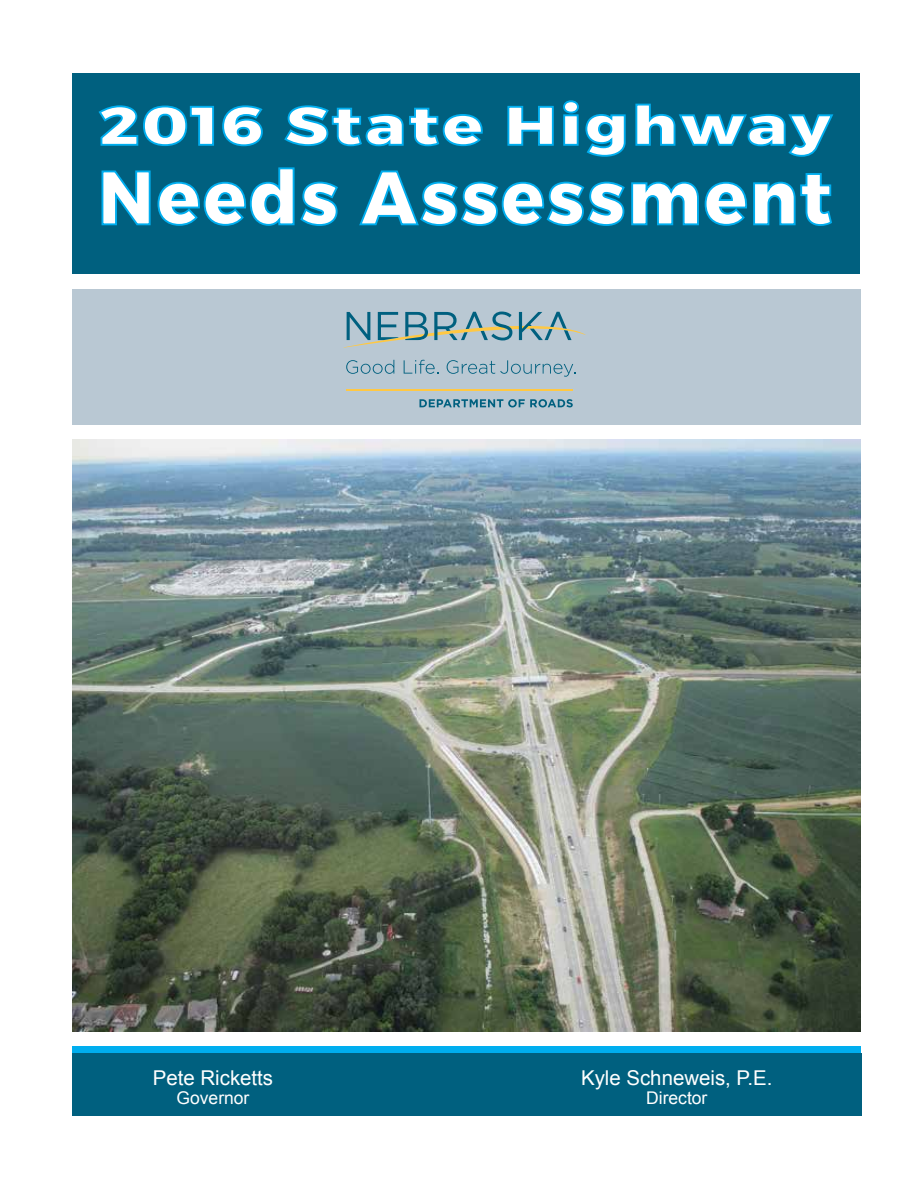
<style>
.page{position:relative;width:918px;height:1188px;background:#fff}
.page>*{position:absolute;margin:0;border:0;box-sizing:border-box;transform-origin:0 0}
.t1{font:800 75.45px "Montserrat";letter-spacing:.035em;color:#fff;scale:.94 1}
.t2{font:800 54.15px "Montserrat";letter-spacing:.05em;color:#fff;scale:1.23 1}
.t3{font:20.4px "Arial";color:#fff}
.t4{font:17.55px "Arial";color:#fff}
</style>
<div class="page">
<div style="left:72px;top:290px;width:788px;height:135px;background:#b9c8d3"></div>
<div style="left:72px;top:73px;width:787px;height:201px;background:#00607f"></div>
<div style="left:72px;top:1053px;width:789px;height:63px;background:#00607f"></div>
<svg style="left:98px;top:105px;width:116px;height:41px"></svg>
<svg style="left:222px;top:105px;width:41px;height:42px"></svg>
<svg style="left:284px;top:105px;width:199px;height:42px"></svg>
<svg style="left:507px;top:105px;width:47px;height:41px"></svg>
<svg style="left:563px;top:100px;width:63px;height:57px"></svg>
<svg style="left:635px;top:103px;width:199px;height:54px"></svg>
<svg style="left:101px;top:167px;width:237px;height:59px"></svg>
<svg style="left:359px;top:170px;width:473px;height:56px"></svg>
<svg style="left:346px;top:360px;width:48px;height:14px"></svg>
<svg style="left:404px;top:360px;width:34px;height:14px"></svg>
<svg style="left:447px;top:360px;width:128px;height:17px"></svg>
<svg style="left:344px;top:312px;width:242px;height:36px"></svg>
<svg style="left:419px;top:399px;width:154px;height:8px"></svg>
<hr style="left:346px;top:389px;width:227px;height:2px;background:#ffc843">
<div style="left:72px;top:1046px;width:789px;height:7px;background:#00aeef"></div>
<img style="left:72px;top:440px;width:789px;height:592px">
<h2 class="t2" style="left:99px;top:92px;width:597px">2016 State Highway</h2>
<h1 class="t1" style="left:98px;top:151px;width:782px">Needs Assessment</h1>
<p class="t3" style="left:153px;top:1066px;width:122px">Pete Ricketts</p>
<p class="t4" style="left:177px;top:1087px;width:74px">Governor</p>
<p class="t3" style="left:581px;top:1066px;width:193px">Kyle Schneweis, P.E.</p>
<p class="t4" style="left:646px;top:1087px;width:63px">Director</p>
</div>
